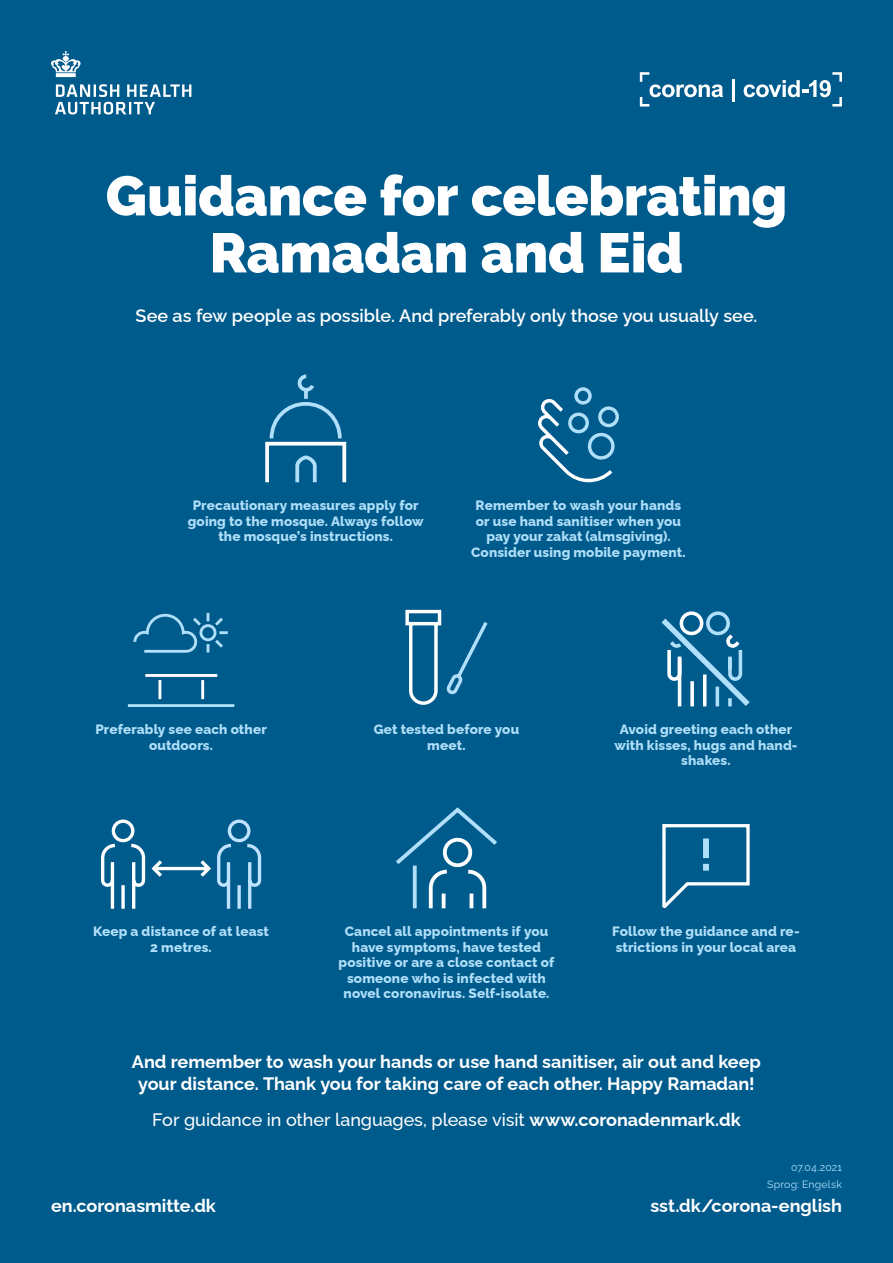
<style>
.page{position:relative;width:893px;height:1263px;background:#005b8d}
.page>*{position:absolute;margin:0;border:0;box-sizing:border-box;transform-origin:0 0}
.t1{font:900 55.5px/57px "Raleway";letter-spacing:-.005em;color:#fff;text-align:center}
.t2{font:700 18px/21.6px "Raleway";color:#fff;text-align:center}
.t3{font:600 18px "Raleway";color:#fff}
.t4{font:500 18px "Raleway";letter-spacing:-.005em;color:#fff}
.t5{font:800 13.5px/15.6px "Raleway";letter-spacing:.01em;color:#afdff9;text-align:center}
.t6{font:10.5px/17.1px "Raleway";letter-spacing:.02em;color:#afdff9;text-align:right}
.s1{font-weight:700}
</style>
<div class="page">
<svg style="left:55px;top:84px;width:136px;height:31px"></svg>
<svg style="left:640px;top:72px;width:83px;height:35px"></svg>
<hr style="left:732px;top:80px;width:3px;height:22px;background:#fff">
<svg style="left:744px;top:72px;width:98px;height:35px"></svg>
<svg style="left:51px;top:51px;width:30px;height:26px"></svg>
<svg style="left:127px;top:612px;width:108px;height:95px"></svg>
<svg style="left:538px;top:387px;width:81px;height:95px"></svg>
<svg style="left:265px;top:374px;width:81px;height:108px"></svg>
<svg style="left:396px;top:807px;width:101px;height:102px"></svg>
<svg style="left:662px;top:824px;width:88px;height:85px"></svg>
<div style="left:703px;top:838px;width:6px;height:20px;background:#afdff9"></div>
<div style="left:703px;top:864px;width:6px;height:7px;background:#afdff9"></div>
<svg style="left:405px;top:609px;width:83px;height:96px"></svg>
<svg style="left:101px;top:819px;width:161px;height:90px"></svg>
<div style="left:680px;top:611px;width:23px;height:24px;border:4px solid #fff;border-radius:50%"></div>
<div style="left:706px;top:611px;width:24px;height:24px;border:4px solid #afdff9;border-radius:50%"></div>
<svg style="left:661px;top:613px;width:89px;height:94px"></svg>
<h1 class="t1" style="left:106px;top:161px;width:683px">Guidance for celebrating<br>Ramadan and Eid</h1>
<h2 class="t3" style="left:136px;top:301px;width:623px">See as few people as possible. And preferably only those you usually see.</h2>
<p class="t5" style="left:188px;top:496px;width:237px">Precautionary measures apply for going to the mosque. Always follow the mosque’s instructions.</p>
<p class="t5" style="left:471px;top:496px;width:216px">Remember to wash your hands or use hand sanitiser when you pay your zakat (almsgiving).<br>Consider using mobile payment.</p>
<p class="t5" style="left:95px;top:720px;width:173px">Preferably see each other outdoors.</p>
<p class="t5" style="left:374px;top:720px;width:147px">Get tested before you meet.</p>
<p class="t5" style="left:614px;top:720px;width:185px">Avoid greeting each other with kisses, hugs and hand&shy;shakes.</p>
<p class="t5" style="left:93px;top:922px;width:177px">Keep a distance of at least<br>2 metres.</p>
<p class="t5" style="left:339px;top:922px;width:217px">Cancel all appointments if you have symptoms, have tested positive or are a close contact of someone who is infected with novel coronavirus. Self-isolate.</p>
<p class="t5" style="left:612px;top:922px;width:189px;text-align:left">Follow the guidance and re&shy;strictions in your local area</p>
<h2 class="t2" style="left:132px;top:1049px;width:630px">And remember to wash your hands or use hand sanitiser, air out and keep your distance. Thank you for taking care of each other. Happy Ramadan!</h2>
<p class="t4" style="left:152px;top:1105px;width:590px">For guidance in other languages, please visit <span class="s1">www.coronadenmark.dk</span></p>
<p class="t6" style="left:767px;top:1157px;width:76px">07.04.2021<br>Sprog: Engelsk</p>
<h2 class="t2" style="left:51px;top:1193px;width:166px">en.coronasmitte.dk</h2>
<h2 class="t2" style="left:650px;top:1193px;width:193px">sst.dk/corona-english</h2>
</div>
